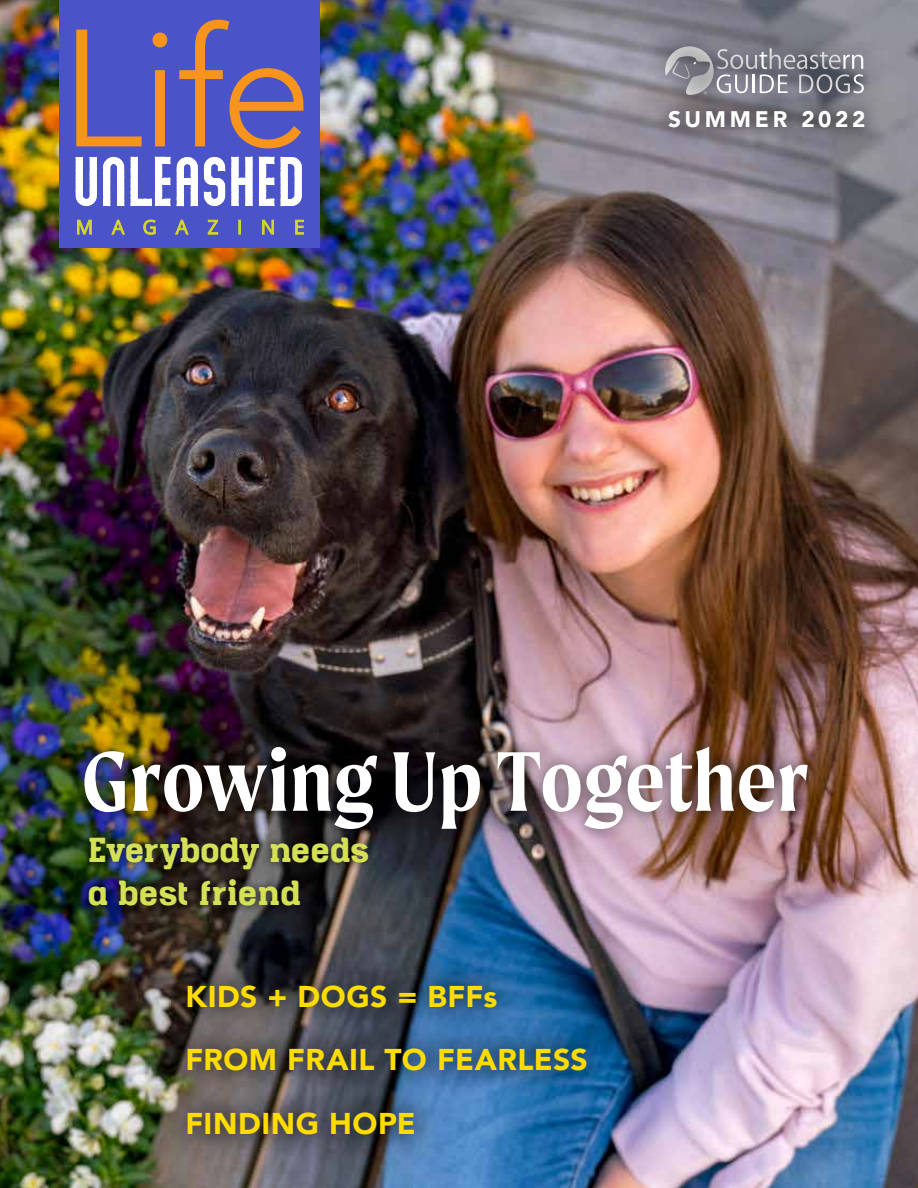
<style>
.page{position:relative;width:918px;height:1188px;background:#fff}
.page>*{position:absolute;margin:0;border:0;box-sizing:border-box;transform-origin:0 0}
.t1{font:600 90px "Moret";letter-spacing:.01em;color:#fff}
.t2{font:36px/43.2px "Ottine Slab";letter-spacing:.03em;color:#d4e056}
.t3{font:900 30px/63.6px "Avenir";letter-spacing:.015em;color:#ffdc00}
.t4{font:900 22.5px "Avenir";letter-spacing:.16em;color:#fff}
</style>
<div class="page">
<img style="left:0;top:0;width:918px;height:1188px">
<div style="left:79px;top:828px;width:298px;height:87px;background:#000;opacity:.75"></div>
<div style="left:59px;top:0;width:261px;height:247px;background:#4a53c8"></div>
<svg style="left:76px;top:30px;width:91px;height:116px"></svg>
<svg style="left:179px;top:20px;width:124px;height:128px"></svg>
<svg style="left:75px;top:157px;width:178px;height:49px"></svg>
<svg style="left:259px;top:157px;width:43px;height:49px"></svg>
<svg style="left:652px;top:118px;width:230px;height:27px;background:#78757e"></svg>
<div style="left:642px;top:22px;width:245px;height:96px;background:#000;opacity:.75"></div>
<svg style="left:665px;top:46px;width:199px;height:49px;background:#8b8b93"></svg>
<svg style="left:77px;top:220px;width:227px;height:15px"></svg>
<div style="left:70px;top:732px;width:752px;height:112px;background:#000;opacity:.61"></div>
<img style="left:162px;top:959px;width:450px;height:201px">
<p class="t4" style="left:668px;top:100px;width:199px">SUMMER 2022</p>
<p class="t1" style="left:81px;top:730px;width:729px">Growing Up Together</p>
<p class="t2" style="left:88px;top:829px;width:282px">Everybody needs a best friend</p>
<p class="t3" style="left:185px;top:964px;width:404px">KIDS + DOGS = BFFs<br>FROM FRAIL TO FEARLESS<br>FINDING HOPE</p>
</div>
